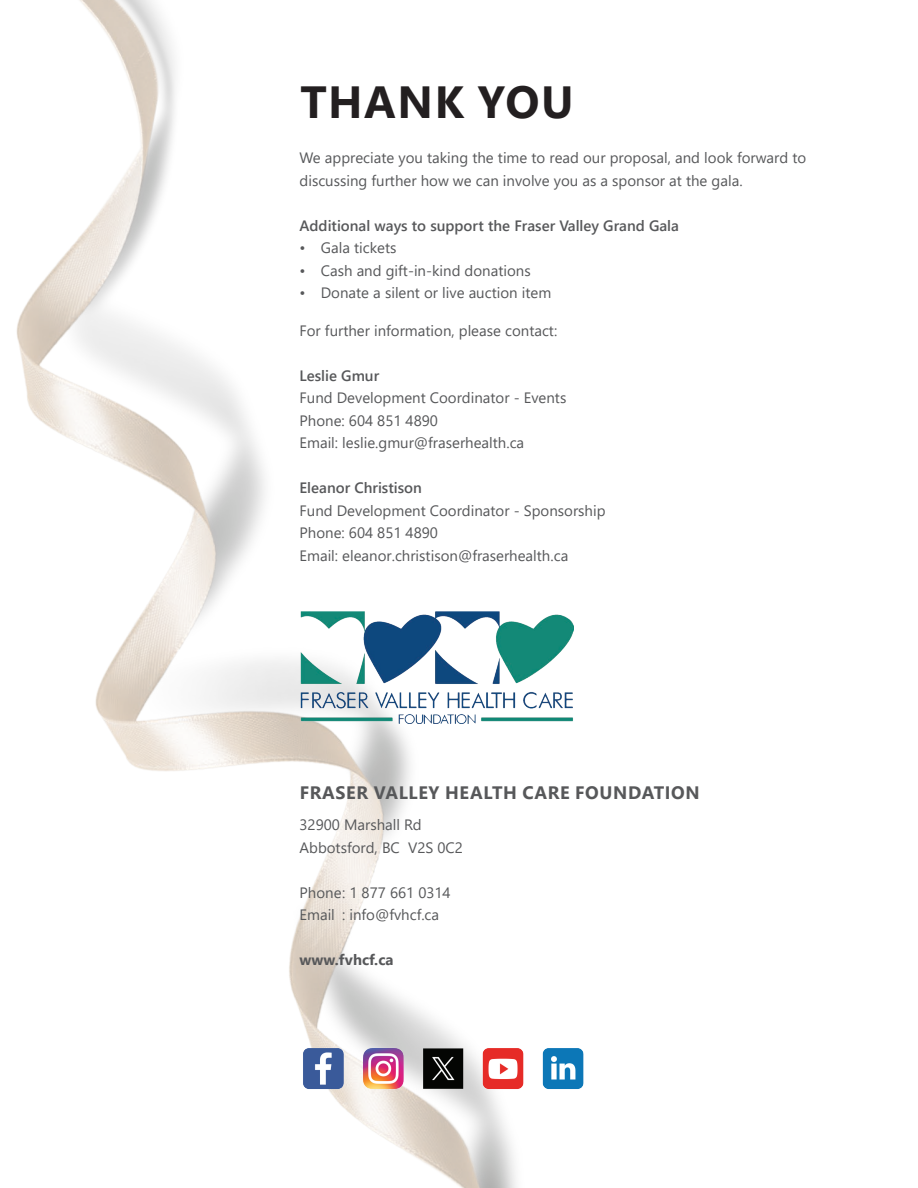
<style>
.page{position:relative;width:918px;height:1188px;background:#fff}
.page>*{position:absolute;margin:0;border:0;box-sizing:border-box;transform-origin:0 0}
.t1{font:700 45px "Segoe UI";letter-spacing:.035em;color:#231f20}
.t2{font:700 18px "Segoe UI";letter-spacing:.035em;color:#57585a}
.t3{font:15px/22.5px "Segoe UI";color:#57585a}
.t4{font:600 15px "Segoe UI";color:#57585a}
.t5{font:700 15px "Segoe UI";color:#57585a}
</style>
<div class="page">
<img style="left:16px;top:0;width:501px;height:1188px">
<img style="left:300px;top:1026px;width:284px;height:85px">
<img style="left:300px;top:611px;width:274px;height:112px">
<h1 class="t1" style="left:300px;top:60px;width:275px">THANK YOU</h1>
<p class="t3" style="left:300px;top:145px;width:508px">We appreciate you taking the time to read our proposal, and look forward to discussing further how we can involve you as a sponsor at the gala.</p>
<p class="t4" style="left:300px;top:211px;width:381px">Additional ways to support the Fraser Valley Grand Gala</p>
<p class="t3" style="left:300px;top:235px;width:98px">• Gala tickets</p>
<p class="t3" style="left:300px;top:258px;width:233px">• Cash and gift-in-kind donations</p>
<p class="t3" style="left:300px;top:280px;width:253px">• Donate a silent or live auction item</p>
<p class="t3" style="left:300px;top:318px;width:259px">For further information, please contact:</p>
<p class="t4" style="left:300px;top:361px;width:81px">Leslie Gmur</p>
<p class="t3" style="left:300px;top:385px;width:268px">Fund Development Coordinator - Events<br>Phone: 604 851 4890<br>Email: leslie.gmur@fraserhealth.ca</p>
<p class="t4" style="left:300px;top:474px;width:124px">Eleanor Christison</p>
<p class="t3" style="left:300px;top:498px;width:308px">Fund Development Coordinator - Sponsorship<br>Phone: 604 851 4890<br>Email: eleanor.christison@fraserhealth.ca</p>
<p class="t2" style="left:300px;top:776px;width:401px">FRASER VALLEY HEALTH CARE FOUNDATION</p>
<p class="t3" style="left:300px;top:812px;width:165px">32900 Marshall Rd<br>Abbotsford, BC V2S 0C2</p>
<p class="t3" style="left:300px;top:880px;width:153px">Phone: 1 877 661 0314<br>Email : info@fvhcf.ca</p>
<p class="t5" style="left:300px;top:946px;width:96px">www.fvhcf.ca</p>
</div>
